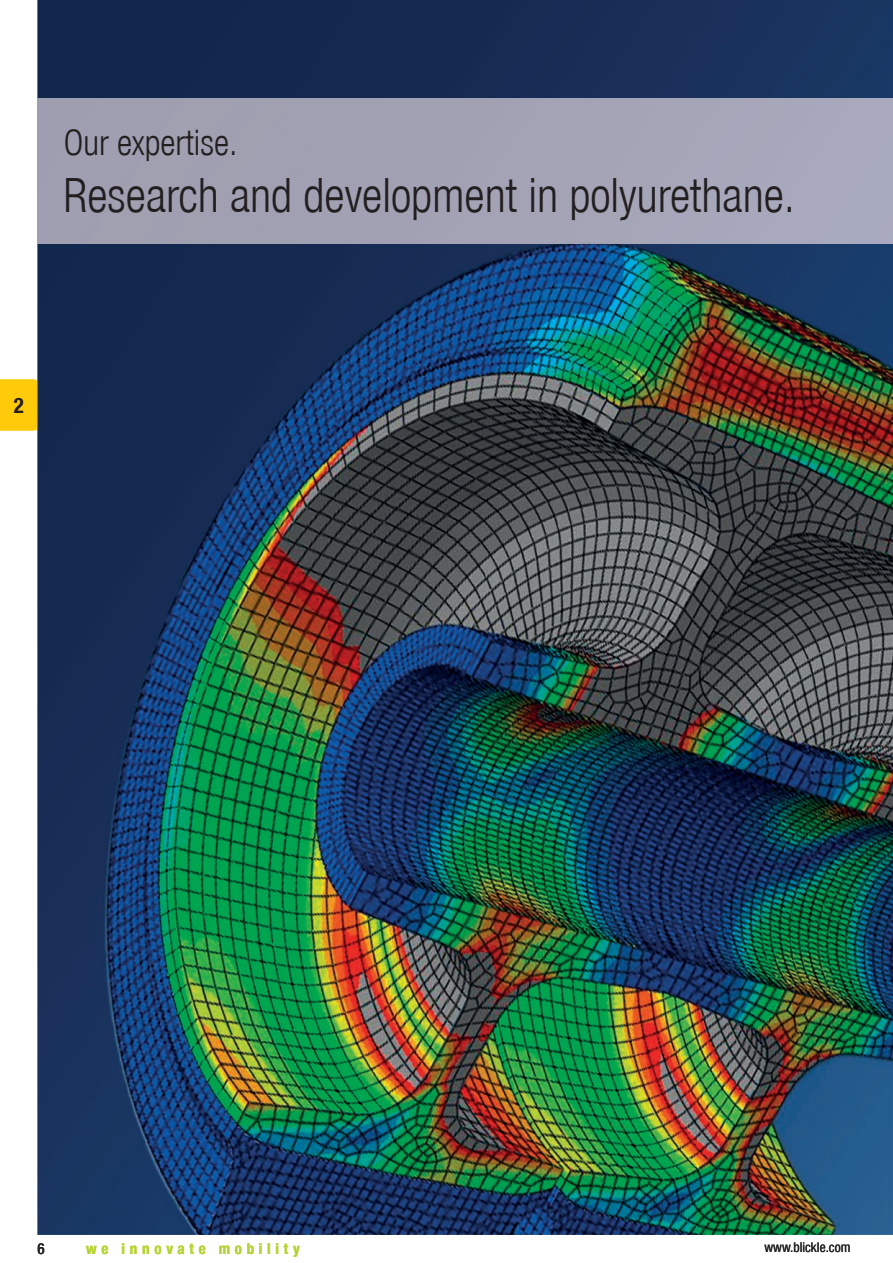
<style>
.page{position:relative;width:893px;height:1263px;background:#fff}
.page>*{position:absolute;margin:0;border:0;box-sizing:border-box;transform-origin:0 0}
.t1{font:300 47.25px "Blickle Sans Global";color:#231f20}
.t2{font:300 35.25px "Blickle Sans Global";color:#231f20}
.t3{font:700 21px "Blickle Sans Global";color:#231f20}
.t4{font:700 15px "Blickle Sans Global";letter-spacing:.315em;color:#b5d334}
.t5{font:500 15px "Blickle Sans Global";color:#231f20}
.t6{font:13.5px "Blickle Sans Global";color:#231f20}
</style>
<div class="page">
<div style="left:0;top:379px;width:37px;height:52px;background:#feca0a"></div>
<img style="left:37px;top:0;width:856px;height:1235px">
<img style="left:37px;top:98px;width:856px;height:145px">
<p class="t2" style="left:64px;top:122px;width:175px">Our expertise.</p>
<p class="t1" style="left:64px;top:168px;width:733px">Research and development in polyurethane.</p>
<p class="t3" style="left:14px;top:393px;width:12px">2</p>
<p class="t5" style="left:37px;top:1240px;width:9px">6</p>
<p class="t4" style="left:86px;top:1240px;width:215px">we innovate mobility</p>
<p class="t6" style="left:764px;top:1240px;width:87px">www.blickle.com</p>
</div>
